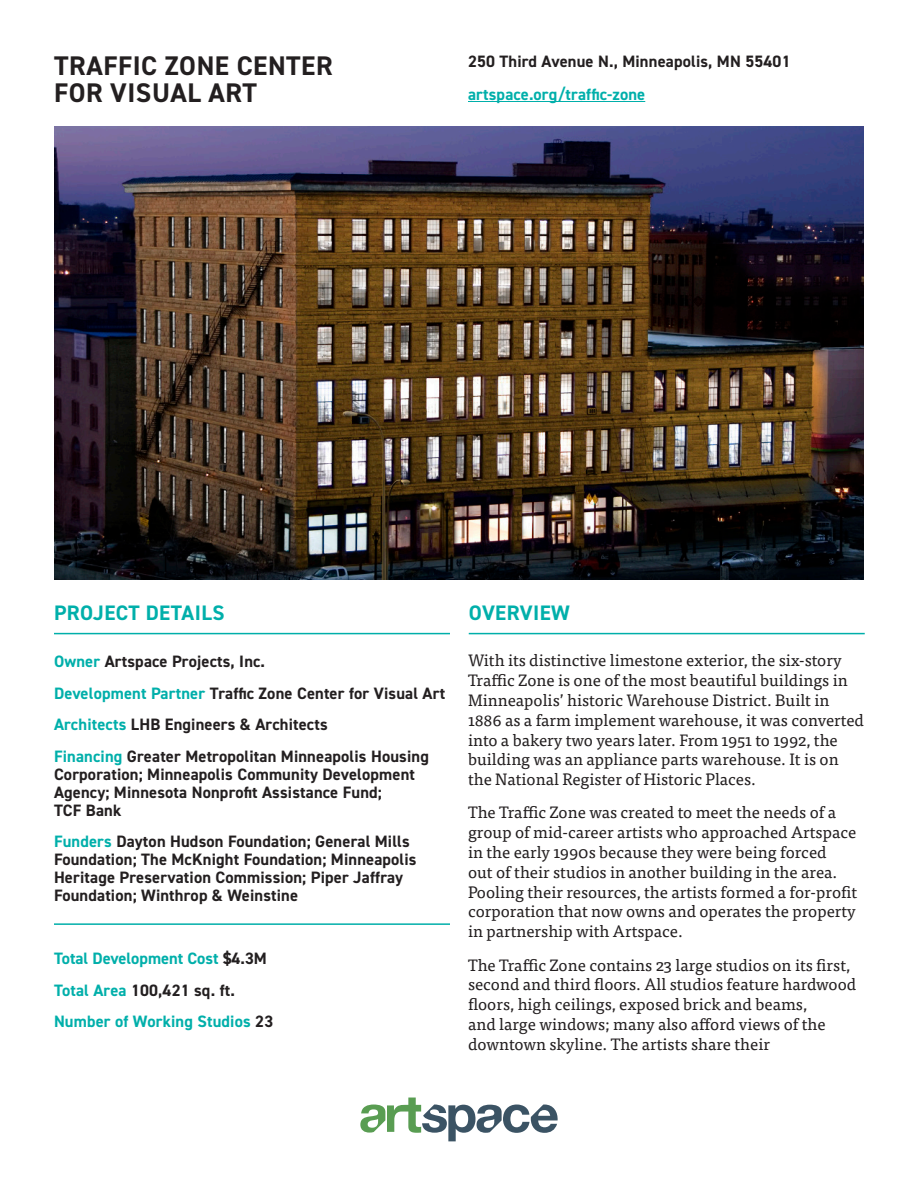
<style>
.page{position:relative;width:918px;height:1188px;background:#fff}
.page>*{position:absolute;margin:0;border:0;box-sizing:border-box;transform-origin:0 0}
.t1{font:700 27px/27px "DIN2014";letter-spacing:.02em;color:#231f20}
.t2{font:700 21px "DIN2014";letter-spacing:.02em;color:#00afaa}
.t3{font:16.5px/19.8px "Tisa Pro";color:#231f20}
.Paragraph_Style_1{font:700 16.5px/18px "DIN2014";letter-spacing:.01em;color:#231f20}
.Paragraph_Style_1-2{font:700 16.5px "DIN2014";letter-spacing:.01em;color:#00afaa}
.s1{color:#00afaa}
.s2{color:#231f20}
</style>
<div class="page">
<svg style="left:360px;top:1098px;width:198px;height:43px"></svg>
<hr style="left:468px;top:101px;width:177px;height:1px;background:#00afaa">
<img style="left:54px;top:127px;width:810px;height:453px">
<hr style="left:54px;top:633px;width:396px;height:1px;background:#00afaa">
<hr style="left:469px;top:633px;width:396px;height:1px;background:#00afaa">
<hr style="left:54px;top:923px;width:396px;height:2px;background:#00afaa">
<p class="t1" style="left:54px;top:52px;width:280px">TRAFFIC ZONE CENTER<br>FOR VISUAL ART</p>
<p class="Paragraph_Style_1" style="left:468px;top:52px;width:324px">250 Third Avenue N., Minneapolis, MN 55401</p>
<p class="Paragraph_Style_1-2" style="left:468px;top:83px;width:179px">artspace.org/traffic-zone</p>
<p class="t2" style="left:54px;top:599px;width:172px">PROJECT DETAILS</p>
<p class="t2" style="left:469px;top:599px;width:103px">OVERVIEW</p>
<p class="Paragraph_Style_1" style="left:54px;top:652px;width:213px"><span class="s1">Owner</span> Artspace Projects, Inc.</p>
<p class="Paragraph_Style_1" style="left:54px;top:684px;width:393px"><span class="s1">Development Partner</span> Traffic Zone Center for Visual Art</p>
<p class="Paragraph_Style_1" style="left:54px;top:715px;width:275px"><span class="s1">Architects</span> LHB Engineers &amp; Architects</p>
<p class="Paragraph_Style_1" style="left:54px;top:747px;width:376px"><span class="s1">Financing</span> Greater Metropolitan Minneapolis Housing Corporation; Minneapolis Community Development Agency; Minnesota Nonprofit Assistance Fund;<br>TCF Bank</p>
<p class="Paragraph_Style_1" style="left:54px;top:832px;width:364px"><span class="s1">Funders</span> Dayton Hudson Foundation; General Mills Foundation; The McKnight Foundation; Minneapolis Heritage Preservation Commission; Piper Jaffray Foundation; Winthrop &amp; Weinstine</p>
<p class="t3" style="left:468px;top:650px;width:398px">With its distinctive limestone exterior, the six-story Traffic Zone is one of the most beautiful buildings in Minneapolis’ historic Warehouse District. Built in 1886 as a farm implement warehouse, it was converted into a bakery two years later. From 1951 to 1992, the building was an appliance parts warehouse. It is on the National Register of Historic Places.</p>
<p class="t3" style="left:468px;top:802px;width:391px">The Traffic Zone was created to meet the needs of a group of mid‑career artists who approached Artspace in the early 1990s because they were being forced<br>out of their studios in another building in the area.<br>Pooling their resources, the artists formed a for-profit corporation that now owns and operates the property in partnership with Artspace.</p>
<p class="t3" style="left:468px;top:954px;width:390px">The Traffic Zone contains 23 large studios on its first, second and third floors. All studios feature hardwood floors, high ceilings, exposed brick and beams,<br>and large windows; many also afford views of the downtown skyline. The artists share their</p>
<p class="Paragraph_Style_1-2" style="left:54px;top:947px;width:214px">Total Development Cost <span class="s2">$4.3M</span></p>
<p class="Paragraph_Style_1" style="left:54px;top:981px;width:183px"><span class="s1">Total Area</span> 100,421 sq. ft.</p>
<p class="Paragraph_Style_1-2" style="left:54px;top:1010px;width:221px">Number of Working Studios <span class="s2">23</span></p>
</div>
